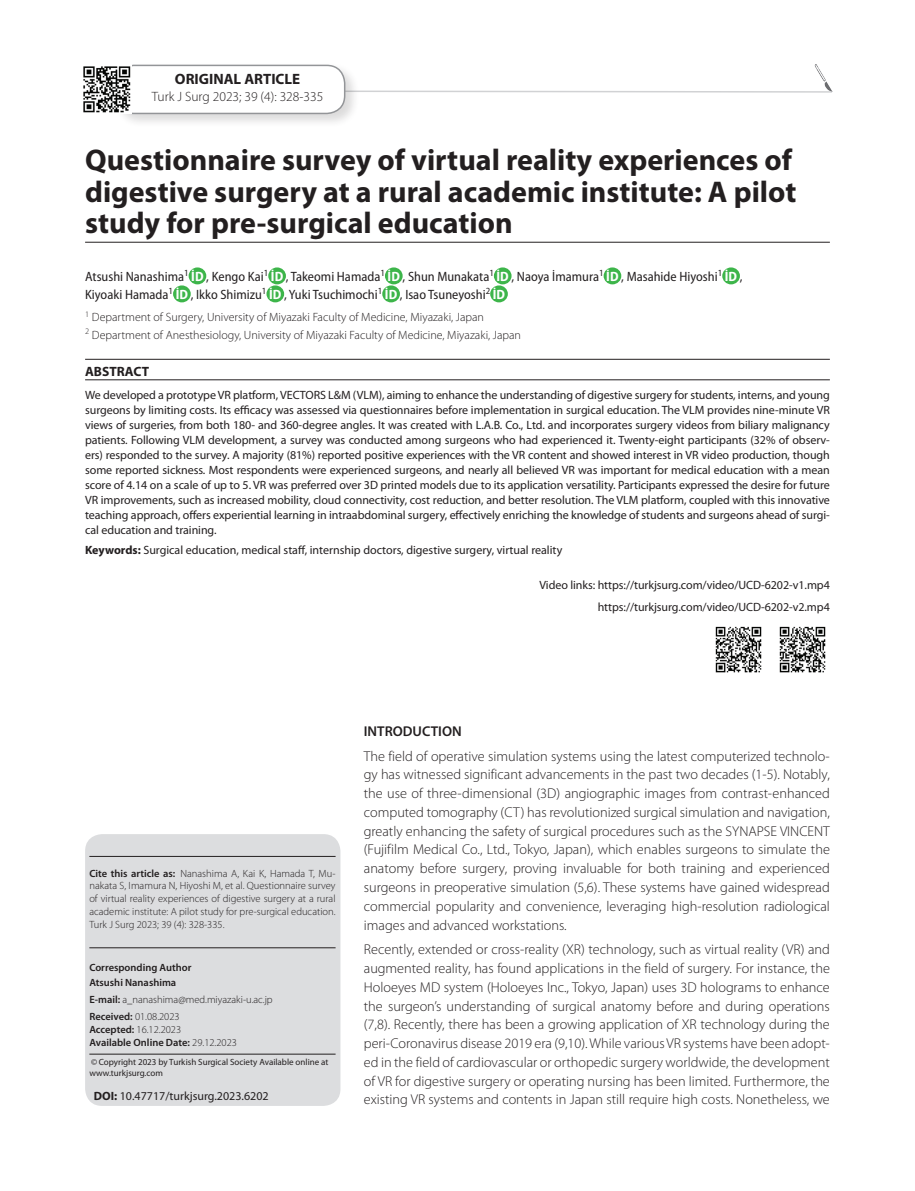
<style>
.page{position:relative;width:915px;height:1191px;background:#fff}
.page>*{position:absolute;margin:0;border:0;box-sizing:border-box;transform-origin:0 0}
.t1{font:700 30px/31.5px "Myriad Pro";color:#231f20}
.t2{font:700 15px "Myriad Pro";color:#231f20}
.t3{font:300 14.25px/18.8px "Myriad Pro";color:#231f20;text-align:justify}
.t4{font:600 14.25px "Myriad Pro";color:#231f20}
.t5{font:semi-condensed 13.5px/18px "Myriad Pro";color:#231f20}
.t6{font:300 13.5px "Myriad Pro";color:#231f20}
.t7{font:700 13.5px "Myriad Pro";color:#231f20}
.t8{font:12px/15px "Myriad Pro";letter-spacing:-.005em;color:#231f20;text-align:justify}
.t9{font:300 12px/17.7px "Myriad Pro";color:#231f20}
.t10{font:300 10.5px/12.8px "Myriad Pro";color:#231f20;text-align:justify}
.t11{font:600 10.5px/15.6px "Myriad Pro";color:#231f20}
.t12{font:9px/10.5px "Myriad Pro";color:#231f20}
.s1{font-weight:700;color:#fff}
.s2{font-weight:700}
.s3{font-weight:600}
.s4{font-weight:300}
</style>
<div class="page">
<svg style="left:359px;top:90px;width:474px;height:3px"></svg>
<div style="left:113px;top:62px;width:246px;height:66px;background:#231f20;opacity:.16"></div>
<div style="left:116px;top:65px;width:228px;height:48px;background:#fff;border-radius:18px"></div>
<div style="left:115px;top:65px;width:230px;height:49px;border:2px solid #939598;border-radius:18px"></div>
<div style="left:188px;top:267px;width:18px;height:17px;background:#3db54a;border-radius:50%"></div>
<div style="left:268px;top:267px;width:18px;height:17px;background:#3db54a;border-radius:50%"></div>
<div style="left:385px;top:267px;width:17px;height:17px;background:#3db54a;border-radius:50%"></div>
<div style="left:493px;top:267px;width:18px;height:17px;background:#3db54a;border-radius:50%"></div>
<div style="left:603px;top:267px;width:18px;height:17px;background:#3db54a;border-radius:50%"></div>
<div style="left:722px;top:267px;width:17px;height:17px;background:#3db54a;border-radius:50%"></div>
<div style="left:173px;top:285px;width:18px;height:17px;background:#3db54a;border-radius:50%"></div>
<div style="left:266px;top:285px;width:18px;height:17px;background:#3db54a;border-radius:50%"></div>
<div style="left:382px;top:285px;width:18px;height:17px;background:#3db54a;border-radius:50%"></div>
<div style="left:490px;top:285px;width:17px;height:17px;background:#3db54a;border-radius:50%"></div>
<hr style="left:85px;top:242px;width:744px;height:1px;background:#231f20">
<div style="left:85px;top:834px;width:255px;height:272px;background:#dcdddf;border-radius:17px"></div>
<hr style="left:89px;top:856px;width:246px;height:1px;background:#231f20">
<hr style="left:89px;top:947px;width:246px;height:1px;background:#231f20">
<hr style="left:89px;top:1053px;width:246px;height:1px;background:#231f20">
<hr style="left:85px;top:379px;width:744px;height:1px;background:#231f20">
<hr style="left:85px;top:359px;width:744px;height:1px;background:#231f20">
<img style="left:814px;top:64px;width:17px;height:27px">
<img style="left:83px;top:64px;width:48px;height:50px">
<img style="left:779px;top:626px;width:47px;height:47px">
<img style="left:715px;top:626px;width:47px;height:47px">
<p class="t2" style="left:175px;top:71px;width:127px">ORIGINAL ARTICLE</p>
<p class="t6" style="left:152px;top:89px;width:173px">Turk J Surg 2023; 39 (4): 328-335</p>
<h1 class="t1" style="left:85px;top:145px;width:712px">Questionnaire survey of virtual reality experiences of digestive surgery at a rural academic institute: A pilot study for pre-surgical education</h1>
<p class="t5" style="left:85px;top:268px;width:658px">Atsushi Nanashima<sup>1</sup> <span class="s1">İD</span> , Kengo Kai<sup>1</sup> <span class="s1">İD</span> , Takeomi Hamada<sup>1</sup> <span class="s1">İD</span> , Shun Munakata<sup>1</sup> <span class="s1">İD</span> , Naoya İmamura<sup>1</sup> <span class="s1">İD</span> , Masahide Hiyoshi<sup>1</sup> <span class="s1">İD</span> ,<br>Kiyoaki Hamada<sup>1</sup> <span class="s1">İD</span> , Ikko Shimizu<sup>1</sup> <span class="s1">İD</span> , Yuki Tsuchimochi<sup>1</sup> <span class="s1">İD</span> , Isao Tsuneyoshi<sup>2</sup> <span class="s1">İD</span></p>
<p class="t9" style="left:85px;top:309px;width:437px"><sup>1</sup> Department of Surgery, University of Miyazaki Faculty of Medicine, Miyazaki, Japan<br><sup>2</sup> Department of Anesthesiology, University of Miyazaki Faculty of Medicine, Miyazaki, Japan</p>
<p class="t7" style="left:85px;top:364px;width:65px">ABSTRACT</p>
<p class="t8" style="left:85px;top:388px;width:746px">We developed a prototype VR platform, VECTORS L&amp;M (VLM), aiming to enhance the understanding of digestive surgery for students, interns, and young surgeons by limiting costs. Its efficacy was assessed via questionnaires before implementation in surgical education. The VLM provides nine-minute VR views of surgeries, from both 180- and 360-degree angles. It was created with L.A.B. Co., Ltd. and incorporates surgery videos from biliary malignancy patients. Following VLM development, a survey was conducted among surgeons who had experienced it. Twenty-eight participants (32% of observ&shy;ers) responded to the survey. A majority (81%) reported positive experiences with the VR content and showed interest in VR video production, though some reported sickness. Most respondents were experienced surgeons, and nearly all believed VR was important for medical education with a mean score of 4.14 on a scale of up to 5. VR was preferred over 3D printed models due to its application versatility. Participants expressed the desire for future VR improvements, such as increased mobility, cloud connectivity, cost reduction, and better resolution. The VLM platform, coupled with this innovative teaching approach, offers experiential learning in intraabdominal surgery, effectively enriching the knowledge of students and surgeons ahead of surgi&shy;cal education and training.</p>
<p class="t8" style="left:85px;top:542px;width:478px"><span class="s2">Keywords:</span> Surgical education, medical staff, internship doctors, digestive surgery, virtual reality</p>
<p class="t8" style="left:539px;top:575px;width:292px;line-height:21px;text-align:right">Video links: https://turkjsurg.com/video/UCD-6202-v1.mp4 https://turkjsurg.com/video/UCD-6202-v2.mp4</p>
<p class="t10" style="left:89px;top:867px;width:248px"><span class="s3">Cite this article as:</span> Nanashima A, Kai K, Hamada T, Mu&shy;nakata S, Imamura N, Hiyoshi M, et al. Questionnaire survey of virtual reality experiences of digestive surgery at a rural academic institute: A pilot study for pre-surgical education.<br>Turk J Surg 2023; 39 (4): 328-335.</p>
<p class="t11" style="left:89px;top:959px;width:104px">Corresponding Author<br>Atsushi Nanashima</p>
<p class="t10" style="left:89px;top:991px;width:185px;line-height:17px"><span class="s3">E-mail:</span> a_nanashima@med.miyazaki-u.ac.jp<br><span class="s3">Received:</span> 01.08.2023</p>
<p class="t11" style="left:89px;top:1023px;width:149px;line-height:12.8px">Accepted: <span class="s4">16.12.2023<br></span>Available Online Date: <span class="s4">29.12.2023</span></p>
<p class="t12" style="left:89px;top:1057px;width:240px">©Copyright 2023 by Turkish Surgical Society Available online at www.turkjsurg.com</p>
<p class="t8" style="left:94px;top:1088px;width:176px"><span class="s2">DOI:</span> 10.47717/turkjsurg.2023.6202</p>
<p class="t4" style="left:364px;top:723px;width:99px">INTRODUCTION</p>
<p class="t3" style="left:364px;top:747px;width:467px">The field of operative simulation systems using the latest computerized technolo&shy;gy has witnessed significant advancements in the past two decades (1-5). Notably, the use of three-dimensional (3D) angiographic images from contrast-enhanced computed tomography (CT) has revolutionized surgical simulation and navigation, greatly enhancing the safety of surgical procedures such as the SYNAPSE VINCENT (Fujifilm Medical Co., Ltd., Tokyo, Japan), which enables surgeons to simulate the anatomy before surgery, proving invaluable for both training and experienced surgeons in preoperative simulation (5,6). These systems have gained widespread commercial popularity and convenience, leveraging high-resolution radiological images and advanced workstations.</p>
<p class="t3" style="left:364px;top:940px;width:467px">Recently, extended or cross-reality (XR) technology, such as virtual reality (VR) and augmented reality, has found applications in the field of surgery. For instance, the Holoeyes MD system (Holoeyes Inc., Tokyo, Japan) uses 3D holograms to enhance the surgeon’s understanding of surgical anatomy before and during operations (7,8). Recently, there has been a growing application of XR technology during the peri-Coronavirus disease 2019 era (9,10). While various VR systems have been adopt&shy;ed in the field of cardiovascular or orthopedic surgery worldwide, the development of VR for digestive surgery or operating nursing has been limited. Furthermore, the existing VR systems and contents in Japan still require high costs. Nonetheless, we</p>
</div>
